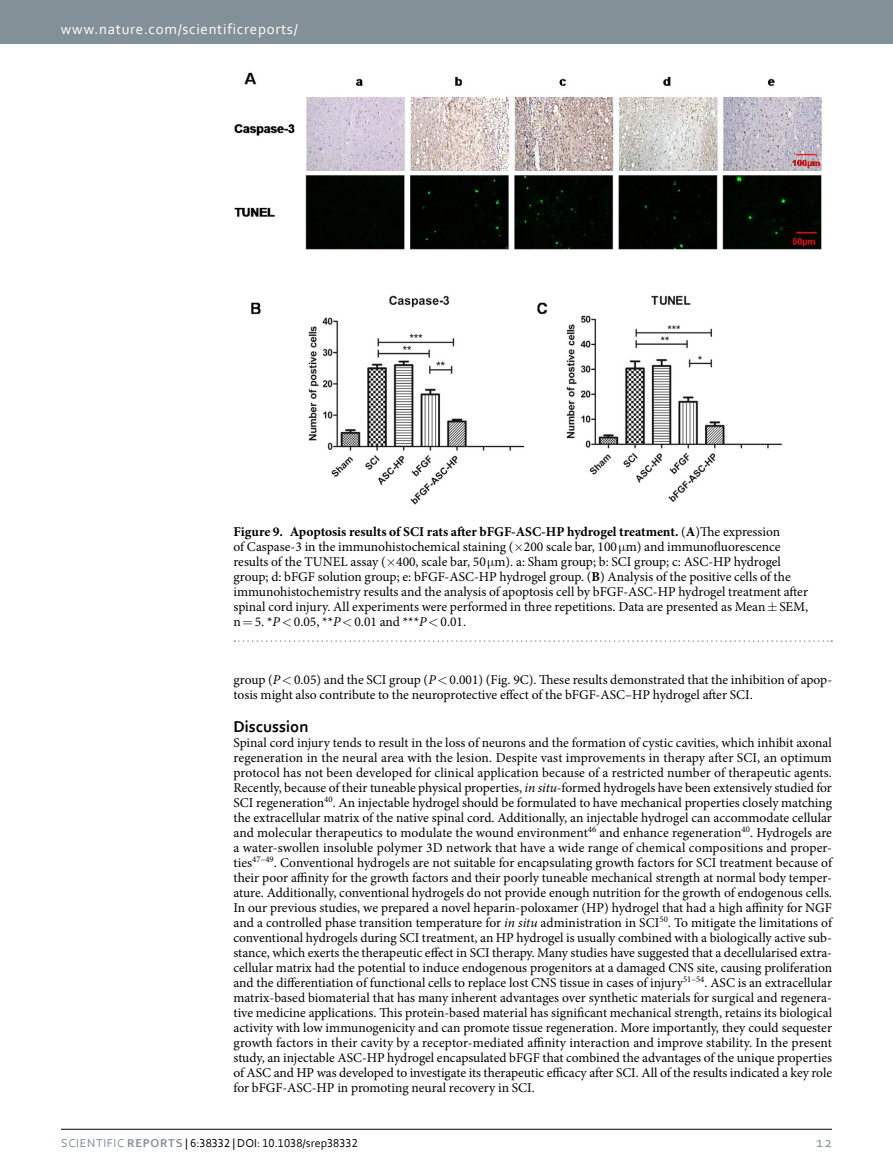
<style>
.page{position:relative;width:893px;height:1174px;background:#fff}
.page>*{position:absolute;margin:0;border:0;box-sizing:border-box;transform-origin:0 0}
.t1{font:700 16.5px "Lplyqr Corbel";color:#000}
.t2{font:15px "Nwllhk Corbel";letter-spacing:.045em;color:#fff}
.t3{font:15px "Sbldwt Corbel";color:#839097}
.t4{font:13.5px/15px "Xjyltl Minion Pro";color:#000}
.t5{font:700 13.5px "Tckqhn Minion Pro";letter-spacing:-.005em;color:#000}
.t6{font:12px "Rknyth Fhlpqg Lgxcxm Shyfnk Srypmf Bxvmyc Corbel";color:#000}
.s1{font-family:"Xjyltl Minion Pro";font-weight:400}
.s2{font-family:"Tckqhn Minion Pro";font-weight:700}
.s3{font-family:"Ftsyxr Minion Pro";font-style:italic}
.s4{font-family:"Vxwdsg Corbel";color:#839097}
.s5{font-family:"Fwktwb Corbel";font-weight:700;color:#839097}
</style>
<div class="page">
<div style="left:0;top:0;width:893px;height:43px;background:#839097"></div>
<hr style="left:61px;top:1129px;width:771px;height:1px;background:#000">
<img style="left:234px;top:72px;width:588px;height:433px">
<svg style="left:234px;top:640px;width:598px;height:2px"></svg>
<p class="t2" style="left:61px;top:19px;width:238px">www.nature.com/scientificreports/</p>
<p class="t5" style="left:233px;top:522px;width:548px">Figure 9. Apoptosis results of SCI rats after bFGF-ASC-HP hydrogel treatment. <span class="s1">(</span>A<span class="s1">)The expression</span></p>
<p class="t4" style="left:233px;top:539px;width:576px">of Caspase-3 in the immunohistochemical staining ( 200 scale bar, 100 m) and immunofluorescence results of the TUNEL assay ( 400, scale bar, 50 m). a: Sham group; b: SCI group; c: ASC-HP hydrogel group; d: bFGF solution group; e: bFGF-ASC-HP hydrogel group. (<span class="s2">B</span>) Analysis of the positive cells of the immunohistochemistry results and the analysis of apoptosis cell by bFGF-ASC-HP hydrogel treatment after spinal cord injury. All experiments were performed in three repetitions. Data are presented as Mean SEM, n 5. *<span class="s3">P</span> 0.05, **<span class="s3">P</span> 0.01 and ***<span class="s3">P</span> 0.01.</p>
<p class="t4" style="left:233px;top:672px;width:600px">group (<span class="s3">P</span> 0.05) and the SCI group (<span class="s3">P</span> 0.001) (Fig. 9C). These results demonstrated that the inhibition of apop&shy;tosis might also contribute to the neuroprotective effect of the bFGF-ASC–HP hydrogel after SCI.</p>
<p class="t1" style="left:233px;top:716px;width:77px">Discussion</p>
<p class="t4" style="left:233px;top:735px;width:600px;text-align:justify">Spinal cord injury tends to result in the loss of neurons and the formation of cystic cavities, which inhibit axonal regeneration in the neural area with the lesion. Despite vast improvements in therapy after SCI, an optimum protocol has not been developed for clinical application because of a restricted number of therapeutic agents.<br>Recently, because of their tuneable physical properties, <span class="s3">in situ</span>-formed hydrogels have been extensively studied for SCI regeneration<sup>40</sup>. An injectable hydrogel should be formulated to have mechanical properties closely matching the extracellular matrix of the native spinal cord. Additionally, an injectable hydrogel can accommodate cellular and molecular therapeutics to modulate the wound environment<sup>46</sup> and enhance regeneration<sup>40</sup>. Hydrogels are a water-swollen insoluble polymer 3D network that have a wide range of chemical compositions and proper&shy;ties<sup>47–49</sup>. Conventional hydrogels are not suitable for encapsulating growth factors for SCI treatment because of their poor affinity for the growth factors and their poorly tuneable mechanical strength at normal body temper&shy;ature. Additionally, conventional hydrogels do not provide enough nutrition for the growth of endogenous cells.<br>In our previous studies, we prepared a novel heparin-poloxamer (HP) hydrogel that had a high affinity for NGF and a controlled phase transition temperature for <span class="s3">in situ</span> administration in SCI<sup>50</sup>. To mitigate the limitations of conventional hydrogels during SCI treatment, an HP hydrogel is usually combined with a biologically active sub&shy;stance, which exerts the therapeutic effect in SCI therapy. Many studies have suggested that a decellularised extra&shy;cellular matrix had the potential to induce endogenous progenitors at a damaged CNS site, causing proliferation and the differentiation of functional cells to replace lost CNS tissue in cases of injury<sup>51–54</sup>. ASC is an extracellular matrix-based biomaterial that has many inherent advantages over synthetic materials for surgical and regenera&shy;tive medicine applications. This protein-based material has significant mechanical strength, retains its biological activity with low immunogenicity and can promote tissue regeneration. More importantly, they could sequester growth factors in their cavity by a receptor-mediated affinity interaction and improve stability. In the present study, an injectable ASC-HP hydrogel encapsulated bFGF that combined the advantages of the unique properties of ASC and HP was developed to investigate its therapeutic efficacy after SCI. All of the results indicated a key role for bFGF-ASC-HP in promoting neural recovery in SCI.</p>
<p class="t6" style="left:61px;top:1135px;width:298px"><span class="s4">SCIENTIFIC</span> <span class="s5">REPORTS</span> | 6:38332 | DOI: 10.1038/srep38332</p>
<p class="t3" style="left:816px;top:1132px;width:17px">12</p>
</div>
